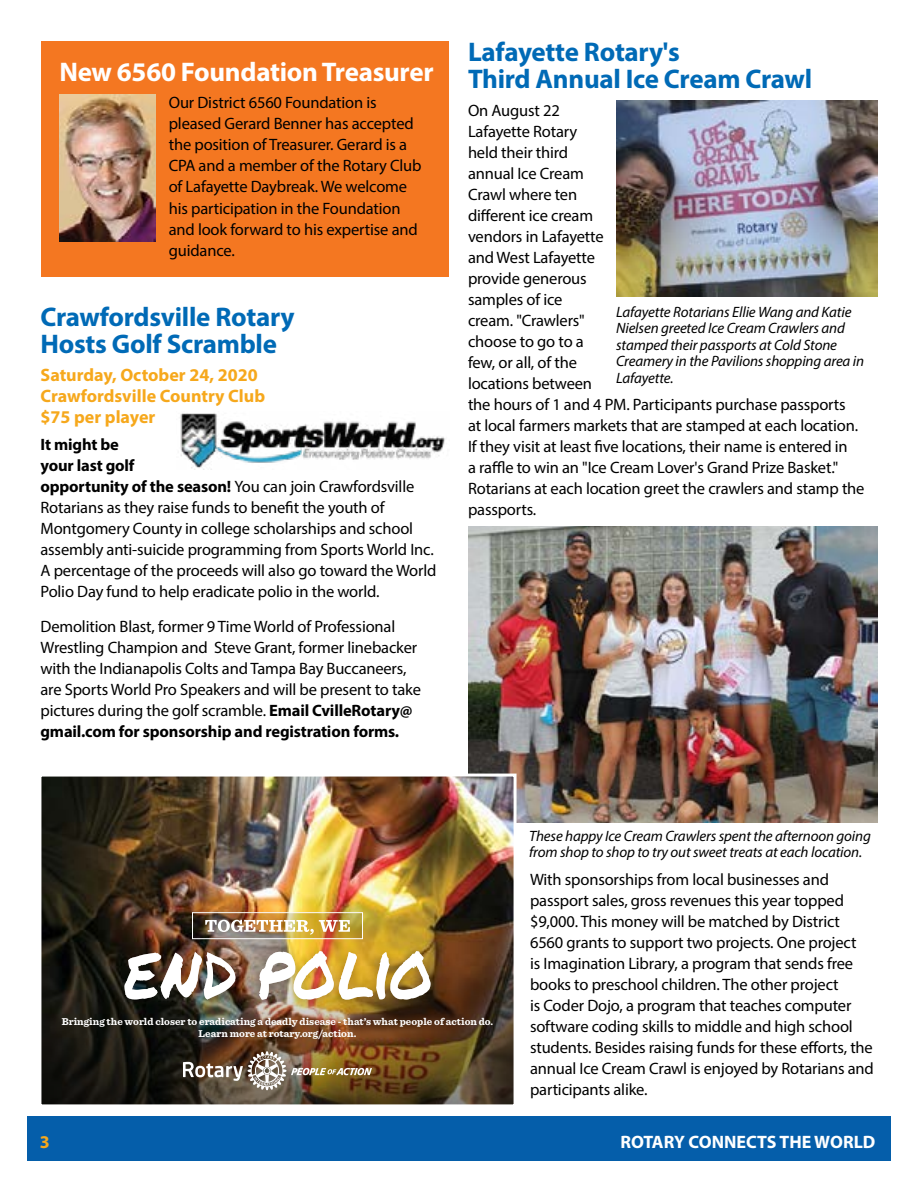
<style>
.page{position:relative;width:918px;height:1188px;background:#fff}
.page>*{position:absolute;margin:0;border:0;box-sizing:border-box;transform-origin:0 0}
.t1{font:700 27px/27px "Myriad Pro";letter-spacing:-.01em;color:#006ab6}
.t2{font:700 27px "Myriad Pro";letter-spacing:-.01em;color:#fff}
.t3{font:700 18px/21px "Myriad Pro";color:#f6a81c}
.t4{font:700 18px "Myriad Pro";color:#fff}
.t5{font:16.5px/21px "Myriad Pro";letter-spacing:-.01em;color:#000}
.t6{font:italic 15px/16.5px "Myriad Pro";letter-spacing:-.01em;color:#000}
.t7{font:700 10.35px/12.3px "Sentinel";color:#fff;text-align:center}
.s1{font-weight:700}
</style>
<div class="page">
<div style="left:41px;top:41px;width:408px;height:235px;background:#f47721"></div>
<div style="left:27px;top:1117px;width:864px;height:44px;background:#055eaa"></div>
<img style="left:59px;top:94px;width:96px;height:147px">
<img style="left:616px;top:100px;width:262px;height:197px">
<img style="left:468px;top:526px;width:410px;height:296px">
<img style="left:180px;top:413px;width:265px;height:55px">
<img style="left:42px;top:778px;width:471px;height:117px">
<img style="left:42px;top:895px;width:471px;height:208px">
<img style="left:112px;top:939px;width:331px;height:73px">
<img style="left:124px;top:952px;width:111px;height:47px">
<img style="left:259px;top:951px;width:172px;height:49px">
<img style="left:194px;top:914px;width:167px;height:23px">
<div style="left:192px;top:912px;width:171px;height:27px;border:1px solid #fff"></div>
<img style="left:205px;top:920px;width:145px;height:15px">
<div style="left:165px;top:1034px;width:224px;height:72px;background:#000;opacity:.24"></div>
<img style="left:183px;top:1051px;width:189px;height:39px">
<div style="left:38px;top:774px;width:479px;height:333px;border:3px solid #fff"></div>
<h1 class="t2" style="left:59px;top:54px;width:376px">New 6560 Foundation Treasurer</h1>
<p class="t5" style="left:169px;top:92px;width:254px">Our District 6560 Foundation is pleased Gerard Benner has accepted the position of Treasurer. Gerard is a<br>CPA and a member of the Rotary Club of Lafayette Daybreak. We welcome his participation in the Foundation and look forward to his expertise and guidance.</p>
<h1 class="t1" style="left:40px;top:302px;width:256px">Crawfordsville Rotary<br>Hosts Golf Scramble</h1>
<p class="t3" style="left:40px;top:363px;width:226px">Saturday, October 24, 2020<br>Crawfordsville Country Club $75 per player</p>
<p class="t5" style="left:40px;top:434px;width:398px"><span class="s1">It might be<br>your last golf<br>opportunity of the season!</span> You can join Crawfordsville Rotarians as they raise funds to benefit the youth of Montgomery County in college scholarships and school assembly anti-suicide programming from Sports World Inc.<br>A percentage of the proceeds will also go toward the World Polio Day fund to help eradicate polio in the world.</p>
<p class="t5" style="left:40px;top:616px;width:382px">Demolition Blast, former 9 Time World of Professional Wrestling Champion and Steve Grant, former linebacker with the Indianapolis Colts and Tampa Bay Buccaneers, are Sports World Pro Speakers and will be present to take pictures during the golf scramble. <span class="s1">Email CvilleRotary@ gmail.com for sponsorship and registration forms.</span></p>
<h1 class="t1" style="left:468px;top:37px;width:346px">Lafayette Rotary's<br>Third Annual Ice Cream Crawl</h1>
<p class="t5" style="left:468px;top:99px;width:398px">On August 22<br>Lafayette Rotary<br>held their third<br>annual Ice Cream<br>Crawl where ten<br>different ice cream<br>vendors in Lafayette<br>and West Lafayette<br>provide generous<br>samples of ice<br>cream. "Crawlers"<br>choose to go to a<br>few, or all, of the<br>locations between<br>the hours of 1 and 4 PM. Participants purchase passports<br>at local farmers markets that are stamped at each location.<br>If they visit at least five locations, their name is entered in<br>a raffle to win an "Ice Cream Lover's Grand Prize Basket."<br>Rotarians at each location greet the crawlers and stamp the passports.</p>
<p class="t6" style="left:616px;top:303px;width:250px">Lafayette Rotarians Ellie Wang and Katie Nielsen greeted Ice Cream Crawlers and stamped their passports at Cold Stone Creamery in the Pavilions shopping area in Lafayette.</p>
<p class="t6" style="left:529px;top:827px;width:343px">These happy Ice Cream Crawlers spent the afternoon going from shop to shop to try out sweet treats at each location.</p>
<p class="t7" style="left:62px;top:1015px;width:433px">Bringing the world closer to eradicating a deadly disease - that’s what people of action do.<br>Learn more at rotary.org/action.</p>
<p class="t5" style="left:530px;top:869px;width:345px">With sponsorships from local businesses and passport sales, gross revenues this year topped $9,000. This money will be matched by District 6560 grants to support two projects. One project<br>is Imagination Library, a program that sends free books to preschool children. The other project<br>is Coder Dojo, a program that teaches computer software coding skills to middle and high school students. Besides raising funds for these efforts, the annual Ice Cream Crawl is enjoyed by Rotarians and participants alike.</p>
<p class="t3" style="left:40px;top:1130px;width:11px">3</p>
<p class="t4" style="left:620px;top:1130px;width:257px">ROTARY CONNECTS THE WORLD</p>
</div>
